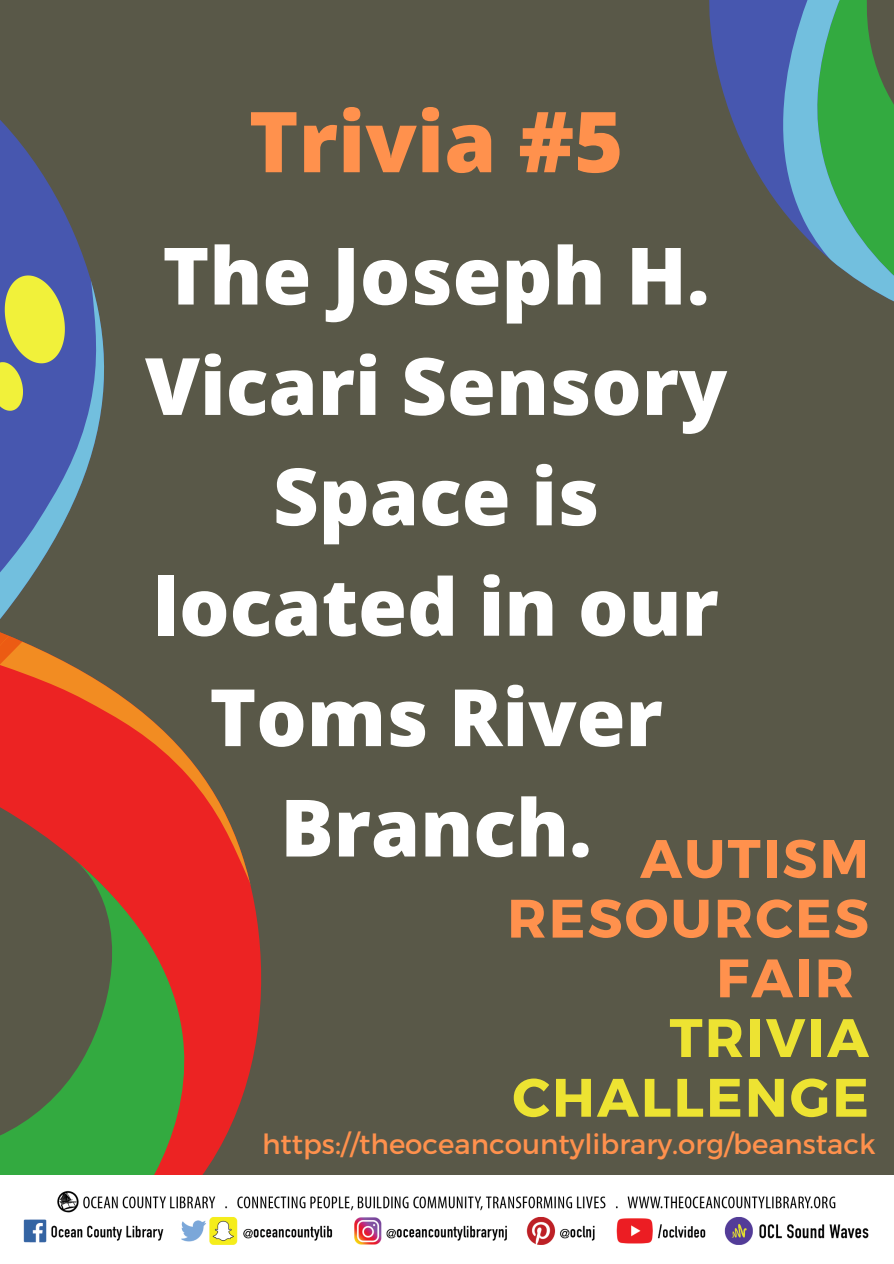
<style>
.page{position:relative;width:894px;height:1264px;background:#fff}
.page>*{position:absolute;margin:0;border:0;box-sizing:border-box;transform-origin:0 0}
.t1{font:800 84px "Open Sans";color:#ff914d}
.t2{font:800 79.2px/110.4px "Open Sans";color:#fff;text-align:center}
.t3{font:700 54px/59.7px "Montserrat";letter-spacing:.045em;color:#ff914d;text-align:right}
.t4{font:700 54px/59.7px "Montserrat";letter-spacing:.045em;color:#ede332;text-align:right}
.t5{font:27.75px "Montserrat";color:#ff914d}
</style>
<div class="page">
<div style="left:0;top:0;width:893px;height:1263px;background:#595848"></div>
<svg style="left:124px;top:698px;width:138px;height:477px;fill:#ec2323"></svg>
<svg style="left:0;top:520px;width:124px;height:655px"></svg>
<svg style="left:0;top:120px;width:105px;height:400px;fill:#4757af"></svg>
<svg style="left:0;top:269px;width:74px;height:145px"></svg>
<svg style="left:0;top:629px;width:22px;height:135px"></svg>
<svg style="left:709px;top:0;width:184px;height:301px"></svg>
<img style="left:0;top:1175px;width:893px;height:88px">
<p class="t1" style="left:249px;top:82px;width:376px">Trivia #5</p>
<p class="t2" style="left:145px;top:218px;width:583px">The Joseph H.<br>Vicari Sensory<br>Space is located in our<br>Toms River<br>Branch.</p>
<p class="t3" style="left:507px;top:826px;width:363px">AUTISM<br>RESOURCES<br>FAIR</p>
<p class="t4" style="left:512px;top:1005px;width:358px">TRIVIA<br>CHALLENGE</p>
<p class="t5" style="left:262px;top:1126px;width:614px">https://theoceancountylibrary.org/beanstack</p>
</div>
